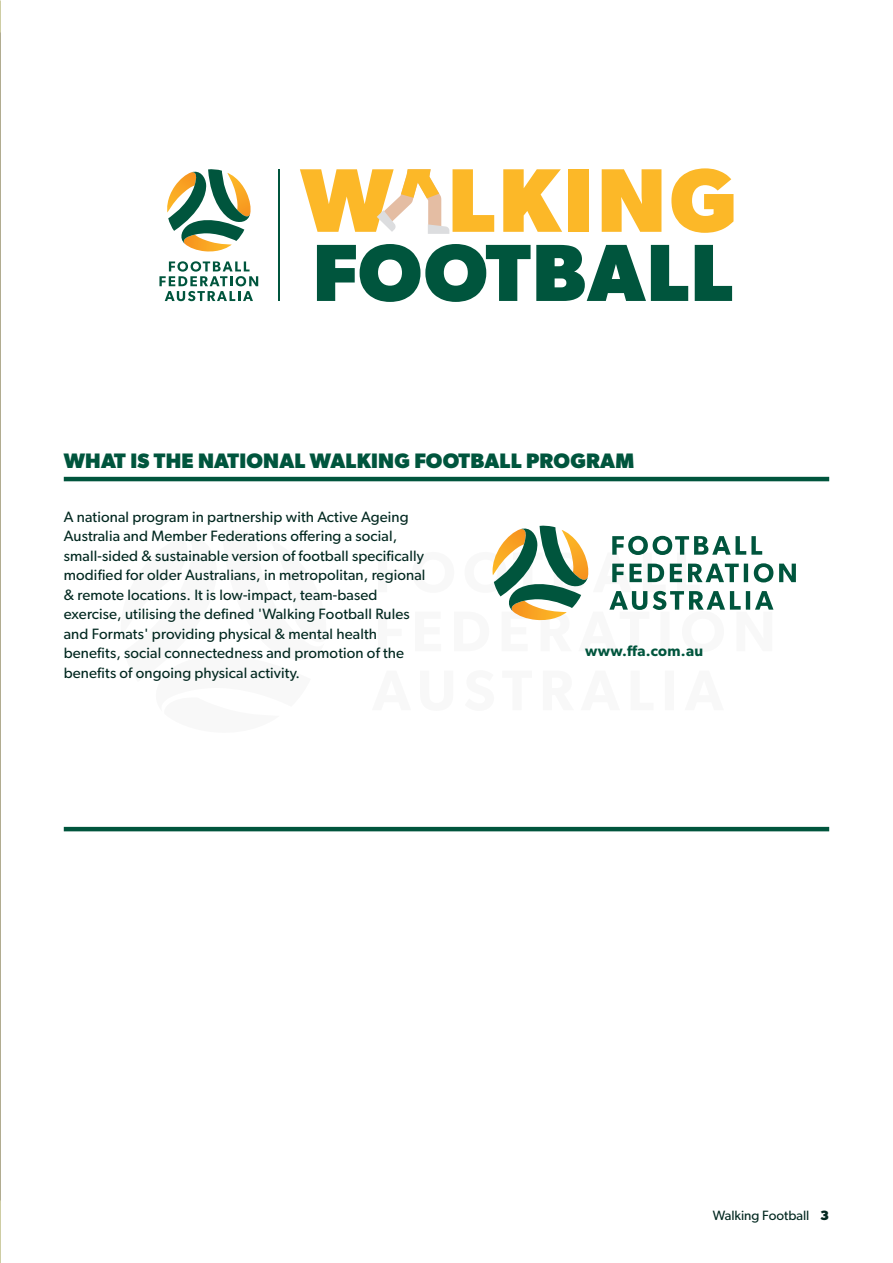
<style>
.page{position:relative;width:893px;height:1263px;background:#fff}
.page>*{position:absolute;margin:0;border:0;box-sizing:border-box;transform-origin:0 0}
.Subheading{font:700 21px "Gibson";letter-spacing:.01em;color:#00553d}
.Body_Copy{font:15px/19.5px "Gibson";letter-spacing:.01em;color:#022820}
.Body_Copy-2{font:600 15px "Gibson";letter-spacing:.02em;color:#00553d}
.t1{font:13.5px "Gibson";color:#022820}
.s1{font-weight:700}
</style>
<div class="page">
<svg style="left:0;top:736px;width:1px;height:527px"></svg>
<hr style="left:0;top:265px;width:1px;height:395px;background:#b1ac90">
<img style="left:0;top:0;width:1px;height:210px">
<img style="left:0;top:207px;width:1px;height:58px">
<hr style="left:64px;top:477px;width:765px;height:4px;background:#00553d">
<svg style="left:609px;top:536px;width:187px;height:74px"></svg>
<svg style="left:493px;top:526px;width:96px;height:95px"></svg>
<svg style="left:503px;top:169px;width:59px;height:63px"></svg>
<div style="left:568px;top:169px;width:21px;height:63px;background:#fcb828"></div>
<svg style="left:602px;top:169px;width:59px;height:63px"></svg>
<svg style="left:671px;top:168px;width:62px;height:65px"></svg>
<svg style="left:317px;top:244px;width:371px;height:58px"></svg>
<svg style="left:695px;top:245px;width:37px;height:56px"></svg>
<svg style="left:300px;top:169px;width:194px;height:65px"></svg>
<svg style="left:160px;top:261px;width:98px;height:40px"></svg>
<svg style="left:167px;top:169px;width:84px;height:83px"></svg>
<hr style="left:278px;top:169px;width:2px;height:132px;background:#00553d">
<hr style="left:64px;top:827px;width:765px;height:4px;background:#00553d">
<p class="Subheading" style="left:64px;top:449px;width:572px">WHAT IS THE NATIONAL WALKING FOOTBALL PROGRAM</p>
<p class="Body_Copy" style="left:64px;top:507px;width:363px">A national program in partnership with Active Ageing Australia and Member Federations offering a social, small-sided &amp; sustainable version of football specifically modified for older Australians, in metropolitan, regional &amp; remote locations. It is low-impact, team-based exercise, utilising the defined 'Walking Football Rules and Formats' providing physical &amp; mental health benefits, social connectedness and promotion of the benefits of ongoing physical activity.</p>
<p class="Body_Copy-2" style="left:585px;top:642px;width:119px">www.ffa.com.au</p>
<p class="t1" style="left:713px;top:1208px;width:118px">Walking Football <span class="s1">3</span></p>
</div>
